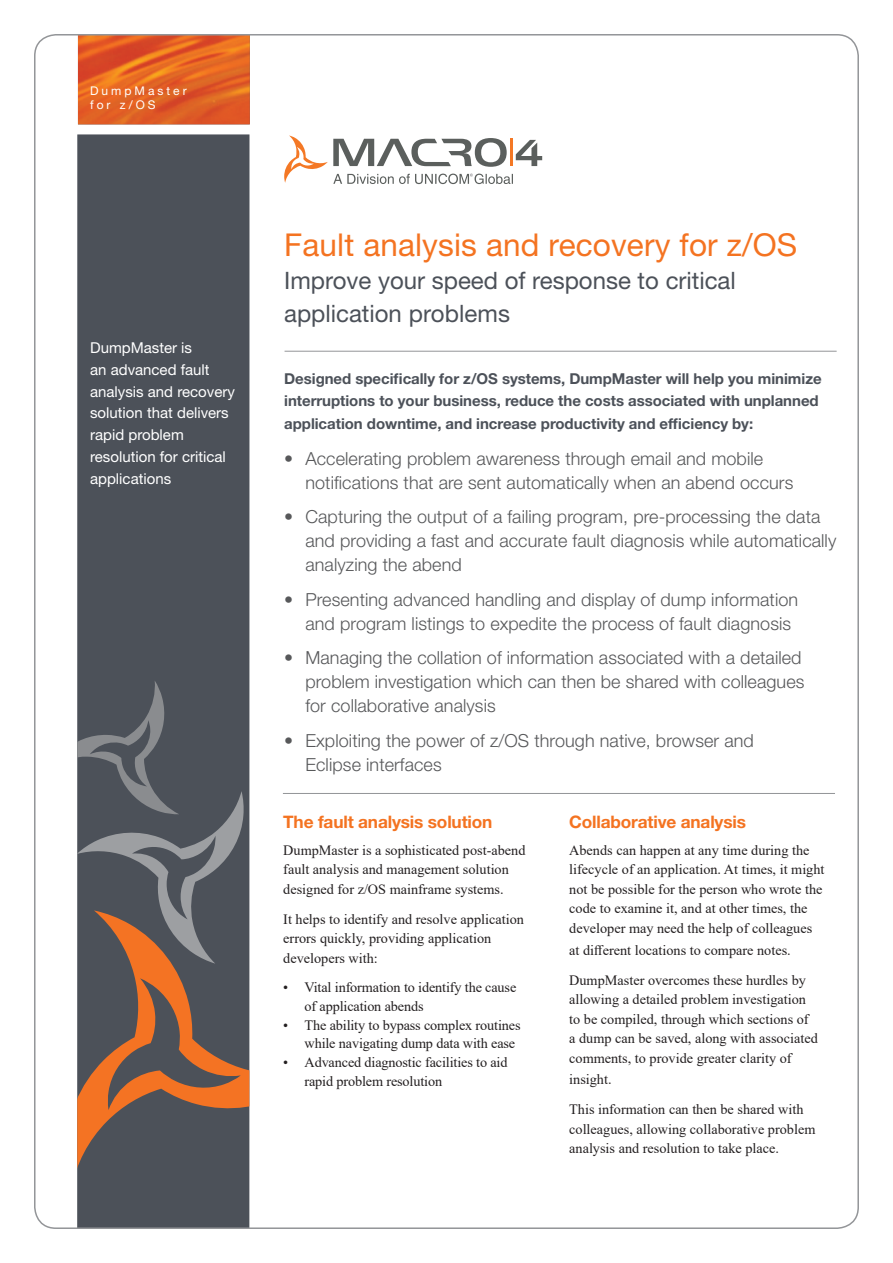
<style>
.page{position:relative;width:893px;height:1263px;background:#fff}
.page>*{position:absolute;margin:0;border:0;box-sizing:border-box;transform-origin:0 0}
.t1{font:31.5px "Helvetica Neue LT Std";letter-spacing:.005em;color:#f47321}
.t2{font:24px "Helvetica Neue LT Std";color:#4c5159}
.t3{font:300 18px "Helvetica Neue LT Std";letter-spacing:.005em;color:#57585a}
.t4{font:700 17.25px "Helvetica Neue LT Std";letter-spacing:-.01em;color:#f47321}
.t5{font:700 15px "Helvetica Neue LT Std";letter-spacing:-.005em;color:#4c5159}
.t6{font:15px/21.8px "Helvetica Neue LT Std";color:#fff}
.t7{font:14.25px/19.5px "Times New Roman";color:#231f20}
.t8{font:12px "Helvetica Neue LT Std";letter-spacing:.25em;color:#fff}
</style>
<div class="page">
<div style="left:77px;top:134px;width:172px;height:1094px;background:#4c5159"></div>
<svg style="left:77px;top:963px;width:172px;height:226px"></svg>
<svg style="left:108px;top:978px;width:133px;height:132px"></svg>
<svg style="left:77px;top:680px;width:167px;height:283px"></svg>
<svg style="left:284px;top:135px;width:258px;height:49px"></svg>
<img style="left:78px;top:37px;width:172px;height:87px">
<hr style="left:285px;top:351px;width:552px;height:1px;background:#939598">
<hr style="left:283px;top:793px;width:552px;height:1px;background:#939598">
<p class="t8" style="left:90px;top:83px;width:98px">DumpMaster</p>
<p class="t8" style="left:90px;top:98px;width:67px">for z/OS</p>
<p class="t6" style="left:90px;top:337px;width:103px">DumpMaster is</p>
<p class="t6" style="left:90px;top:358px;width:146px">an advanced fault analysis and recovery solution that delivers rapid problem resolution for critical applications</p>
<p class="t1" style="left:284px;top:226px;width:515px">Fault analysis and recovery for z/OS</p>
<p class="t2" style="left:284px;top:267px;width:453px">Improve your speed of response to critical</p>
<p class="t2" style="left:284px;top:300px;width:227px">application problems</p>
<p class="t5" style="left:284px;top:369px;width:539px">Designed specifically for z/OS systems, DumpMaster will help you minimize</p>
<p class="t5" style="left:284px;top:392px;width:536px">interruptions to your business, reduce the costs associated with unplanned</p>
<p class="t5" style="left:284px;top:414px;width:470px">application downtime, and increase productivity and efficiency by:</p>
<p class="t3" style="left:284px;top:447px;width:480px">• Accelerating problem awareness through email and mobile</p>
<p class="t3" style="left:305px;top:471px;width:489px">notifications that are sent automatically when an abend occurs</p>
<p class="t3" style="left:284px;top:506px;width:538px">• Capturing the output of a failing program, pre-processing the data</p>
<p class="t3" style="left:305px;top:530px;width:532px">and providing a fast and accurate fault diagnosis while automatically</p>
<p class="t3" style="left:305px;top:554px;width:158px">analyzing the abend</p>
<p class="t3" style="left:284px;top:588px;width:515px">• Presenting advanced handling and display of dump information</p>
<p class="t3" style="left:305px;top:612px;width:487px">and program listings to expedite the process of fault diagnosis</p>
<p class="t3" style="left:284px;top:647px;width:519px">• Managing the collation of information associated with a detailed</p>
<p class="t3" style="left:305px;top:671px;width:500px">problem investigation which can then be shared with colleagues</p>
<p class="t3" style="left:305px;top:695px;width:192px">for collaborative analysis</p>
<p class="t3" style="left:284px;top:729px;width:471px">• Exploiting the power of z/OS through native, browser and</p>
<p class="t3" style="left:305px;top:753px;width:138px">Eclipse interfaces</p>
<p class="t4" style="left:283px;top:811px;width:211px">The fault analysis solution</p>
<p class="t7" style="left:283px;top:840px;width:244px">DumpMaster is a sophisticated post-abend fault analysis and management solution designed for z/OS mainframe systems.</p>
<p class="t7" style="left:283px;top:909px;width:242px">It helps to identify and resolve application errors quickly, providing application developers with:</p>
<p class="t7" style="left:283px;top:977px;width:235px">• Vital information to identify the cause</p>
<p class="t7" style="left:305px;top:996px;width:121px">of application abends</p>
<p class="t7" style="left:283px;top:1015px;width:239px">• The ability to bypass complex routines</p>
<p class="t7" style="left:305px;top:1033px;width:212px">while navigating dump data with ease</p>
<p class="t7" style="left:283px;top:1052px;width:226px">• Advanced diagnostic facilities to aid</p>
<p class="t7" style="left:305px;top:1071px;width:139px">rapid problem resolution</p>
<p class="t4" style="left:569px;top:811px;width:178px">Collaborative analysis</p>
<p class="t7" style="left:569px;top:840px;width:257px">Abends can happen at any time during the lifecycle of an application. At times, it might not be possible for the person who wrote the code to examine it, and at other times, the developer may need the help of colleagues</p>
<p class="t7" style="left:569px;top:940px;width:223px">at different locations to compare notes.</p>
<p class="t7" style="left:569px;top:970px;width:250px">DumpMaster overcomes these hurdles by allowing a detailed problem investigation to be compiled, through which sections of a dump can be saved, along with associated comments, to provide greater clarity of</p>
<p class="t7" style="left:569px;top:1069px;width:44px">insight.</p>
<p class="t7" style="left:569px;top:1099px;width:248px">This information can then be shared with colleagues, allowing collaborative problem analysis and resolution to take place.</p>
</div>
